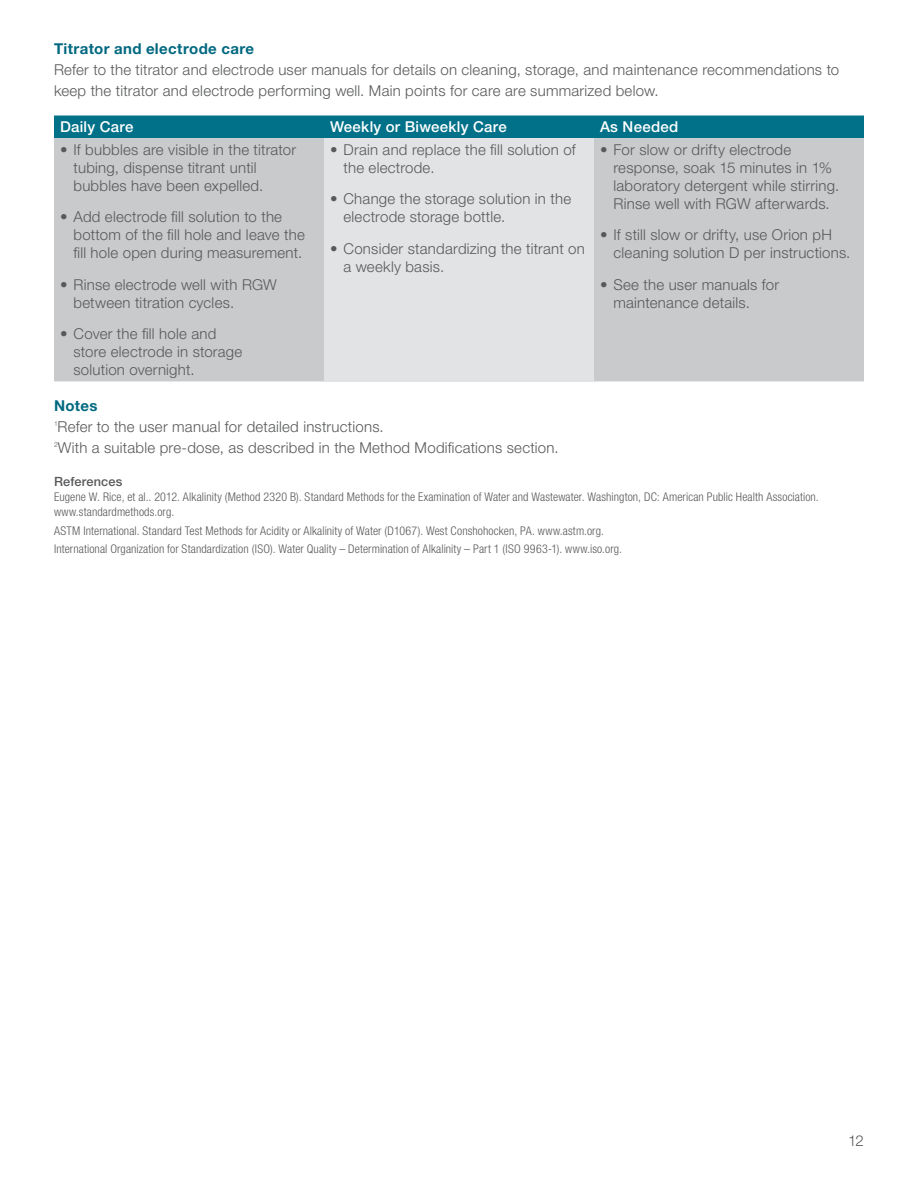
<style>
.page{position:relative;width:918px;height:1188px;background:#fff}
.page>*{position:absolute;margin:0;border:0;box-sizing:border-box;transform-origin:0 0}
.t1{font:300 15px/18px "Helvetica Neue LTW1 G";letter-spacing:.015em;color:#58595b}
.t2{font:500 15px "Helvetica Neue LTW1 G";letter-spacing:.02em;color:#fff}
.t3{font:700 15px "Helvetica Neue LTW1 G";letter-spacing:.025em;color:#006880}
.t4{font:500 12.75px "Helvetica Neue LTW1 G";letter-spacing:.015em;color:#58595b}
.t5{font:300 condensed 12px/15px "Helvetica Neue LTW1 G";letter-spacing:.01em;color:#58595b}
.t6{font:300 6.75px "Helvetica Neue LTW1 G";color:#58595b}
</style>
<div class="page">
<div style="left:54px;top:116px;width:810px;height:22px;background:#007188"></div>
<div style="left:54px;top:138px;width:810px;height:243px;background:#c9cacc"></div>
<div style="left:324px;top:138px;width:270px;height:243px;background:#e2e3e4"></div>
<p class="t3" style="left:54px;top:39px;width:202px">Titrator and electrode care</p>
<p class="t1" style="left:54px;top:59px;width:787px;line-height:21px">Refer to the titrator and electrode user manuals for details on cleaning, storage, and maintenance recommendations to keep the titrator and electrode performing well. Main points for care are summarized below.</p>
<p class="t2" style="left:60px;top:118px;width:75px">Daily Care</p>
<p class="t2" style="left:330px;top:118px;width:178px">Weekly or Biweekly Care</p>
<p class="t2" style="left:600px;top:118px;width:80px">As Needed</p>
<p class="t1" style="left:74px;top:141px;width:224px;text-indent:-14px">• If bubbles are visible in the titrator tubing, dispense titrant until bubbles have been expelled.</p>
<p class="t1" style="left:74px;top:208px;width:233px;text-indent:-14px">• Add electrode fill solution to the bottom of the fill hole and leave the fill hole open during measurement.</p>
<p class="t1" style="left:74px;top:276px;width:205px;text-indent:-14px">• Rinse electrode well with RGW between titration cycles.</p>
<p class="t1" style="left:74px;top:325px;width:170px;text-indent:-14px">• Cover the fill hole and store electrode in storage solution overnight.</p>
<p class="t1" style="left:344px;top:141px;width:234px;text-indent:-14px">• Drain and replace the fill solution of the electrode.</p>
<p class="t1" style="left:344px;top:190px;width:229px;text-indent:-14px">• Change the storage solution in the electrode storage bottle.</p>
<p class="t1" style="left:344px;top:240px;width:243px;text-indent:-14px">• Consider standardizing the titrant on a weekly basis.</p>
<p class="t1" style="left:614px;top:141px;width:227px;text-indent:-14px">• For slow or drifty electrode response, soak 15 minutes in 1% laboratory detergent while stirring.<br>Rinse well with RGW afterwards.</p>
<p class="t1" style="left:614px;top:226px;width:238px;text-indent:-14px">• If still slow or drifty, use Orion pH cleaning solution D per instructions.</p>
<p class="t1" style="left:614px;top:276px;width:167px;text-indent:-14px">• See the user manuals for maintenance details.</p>
<p class="t3" style="left:54px;top:396px;width:45px">Notes</p>
<p class="t6" style="left:54px;top:419px;width:5px">1</p>
<p class="t1" style="left:58px;top:418px;width:328px">Refer to the user manual for detailed instructions.</p>
<p class="t6" style="left:54px;top:440px;width:5px">2</p>
<p class="t1" style="left:58px;top:439px;width:502px">With a suitable pre-dose, as described in the Method Modifications section.</p>
<p class="t4" style="left:54px;top:474px;width:70px">References</p>
<p class="t5" style="left:54px;top:489px;width:766px">Eugene W. Rice, et al.. 2012. Alkalinity (Method 2320 B). Standard Methods for the Examination of Water and Wastewater. Washington, DC: American Public Health Association. www.standardmethods.org.</p>
<p class="t5" style="left:54px;top:521px;width:570px;line-height:18.5px">ASTM International. Standard Test Methods for Acidity or Alkalinity of Water (D1067). West Conshohocken, PA. www.astm.org.<br>International Organization for Standardization (ISO). Water Quality – Determination of Alkalinity – Part 1 (ISO 9963-1). www.iso.org.</p>
<p class="t1" style="left:848px;top:1132px;width:17px">12</p>
</div>
